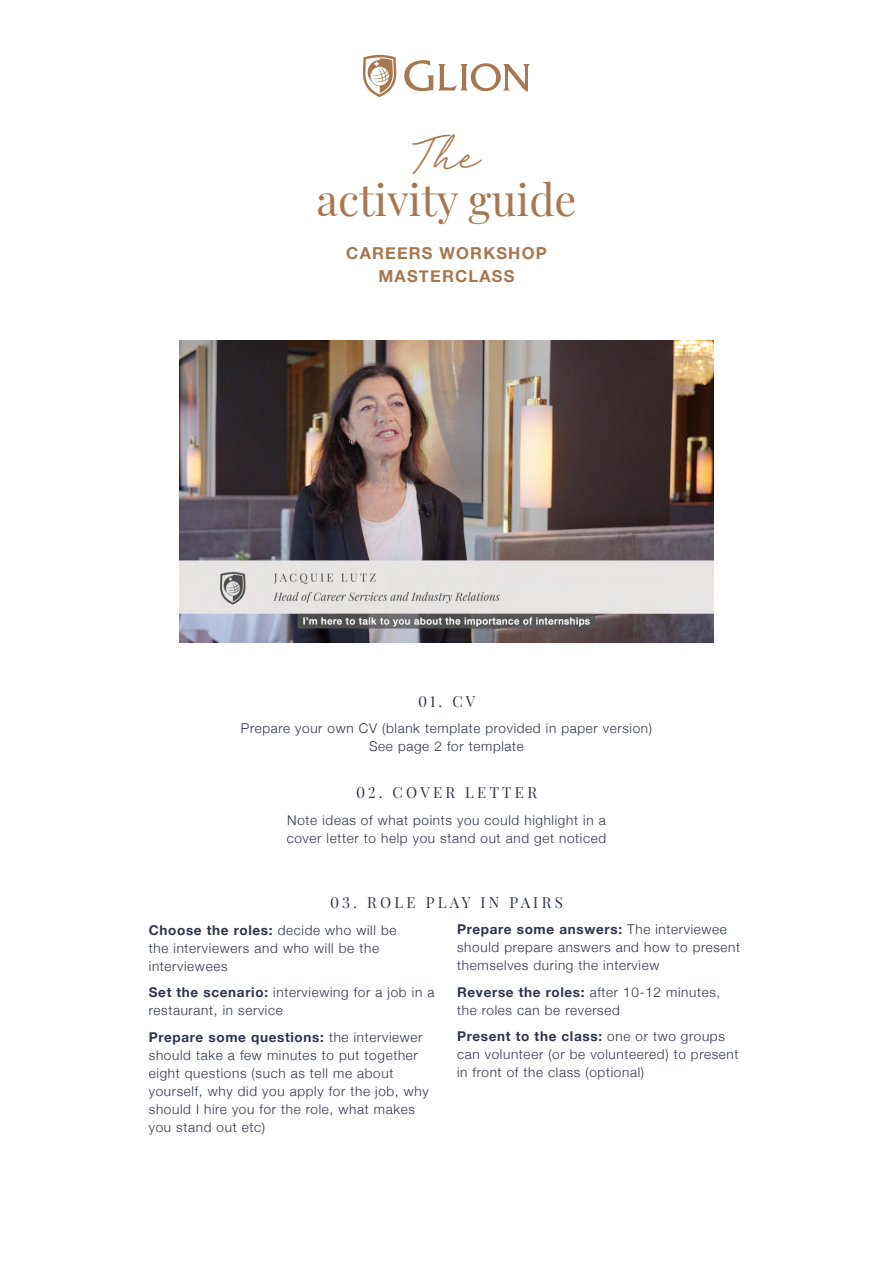
<style>
.page{position:relative;width:893px;height:1263px;background:#fff}
.page>*{position:absolute;margin:0;border:0;box-sizing:border-box;transform-origin:0 0}
.t1{font:43.5px "Playfair Display";color:#a77850}
.t2{font:43.5px "Red Vevet";color:#a77850}
.t3{font:700 16.5px/22.5px "Helvetica Neue";letter-spacing:.07em;color:#a77850;text-align:center}
.t4{font:15px "Playfair Display";letter-spacing:.22em;color:#2d344b}
.t5{font:300 13.5px/18px "Helvetica Neue";letter-spacing:.05em;color:#2d344b}
.s1{font-weight:700}
</style>
<div class="page">
<svg style="left:404px;top:60px;width:126px;height:32px"></svg>
<svg style="left:363px;top:54px;width:33px;height:43px"></svg>
<img style="left:179px;top:341px;width:535px;height:301px">
<h1 class="t2" style="left:413px;top:126px;width:68px">The</h1>
<h1 class="t1" style="left:316px;top:165px;width:262px">activity guide</h1>
<p class="t3" style="left:346px;top:243px;width:202px">CAREERS WORKSHOP<br>MASTERCLASS</p>
<p class="t4" style="left:418px;top:689px;width:59px">01. CV</p>
<p class="t5" style="left:241px;top:718px;width:413px;text-align:center">Prepare your own CV (blank template provided in paper version)<br>See page 2 for template</p>
<p class="t4" style="left:356px;top:781px;width:182px">02. COVER LETTER</p>
<p class="t5" style="left:287px;top:810px;width:321px">Note ideas of what points you could highlight in a cover letter to help you stand out and get noticed</p>
<p class="t4" style="left:330px;top:891px;width:234px">03. ROLE PLAY IN PAIRS</p>
<p class="t5" style="left:149px;top:920px;width:249px"><span class="s1">Choose the roles:</span> decide who will be the interviewers and who will be the interviewees</p>
<p class="t5" style="left:149px;top:982px;width:287px"><span class="s1">Set the scenario:</span> interviewing for a job in a restaurant, in service</p>
<p class="t5" style="left:149px;top:1027px;width:281px"><span class="s1">Prepare some questions:</span> the interviewer should take a few minutes to put together eight questions (such as tell me about yourself, why did you apply for the job, why should I hire you for the role, what makes you stand out etc)</p>
<p class="t5" style="left:457px;top:920px;width:285px"><span class="s1">Prepare some answers:</span> The interviewee should prepare answers and how to present themselves during the interview</p>
<p class="t5" style="left:457px;top:982px;width:265px"><span class="s1">Reverse the roles:</span> after 10-12 minutes, the roles can be reversed</p>
<p class="t5" style="left:457px;top:1027px;width:283px"><span class="s1">Present to the class:</span> one or two groups can volunteer (or be volunteered) to present in front of the class (optional)</p>
</div>
